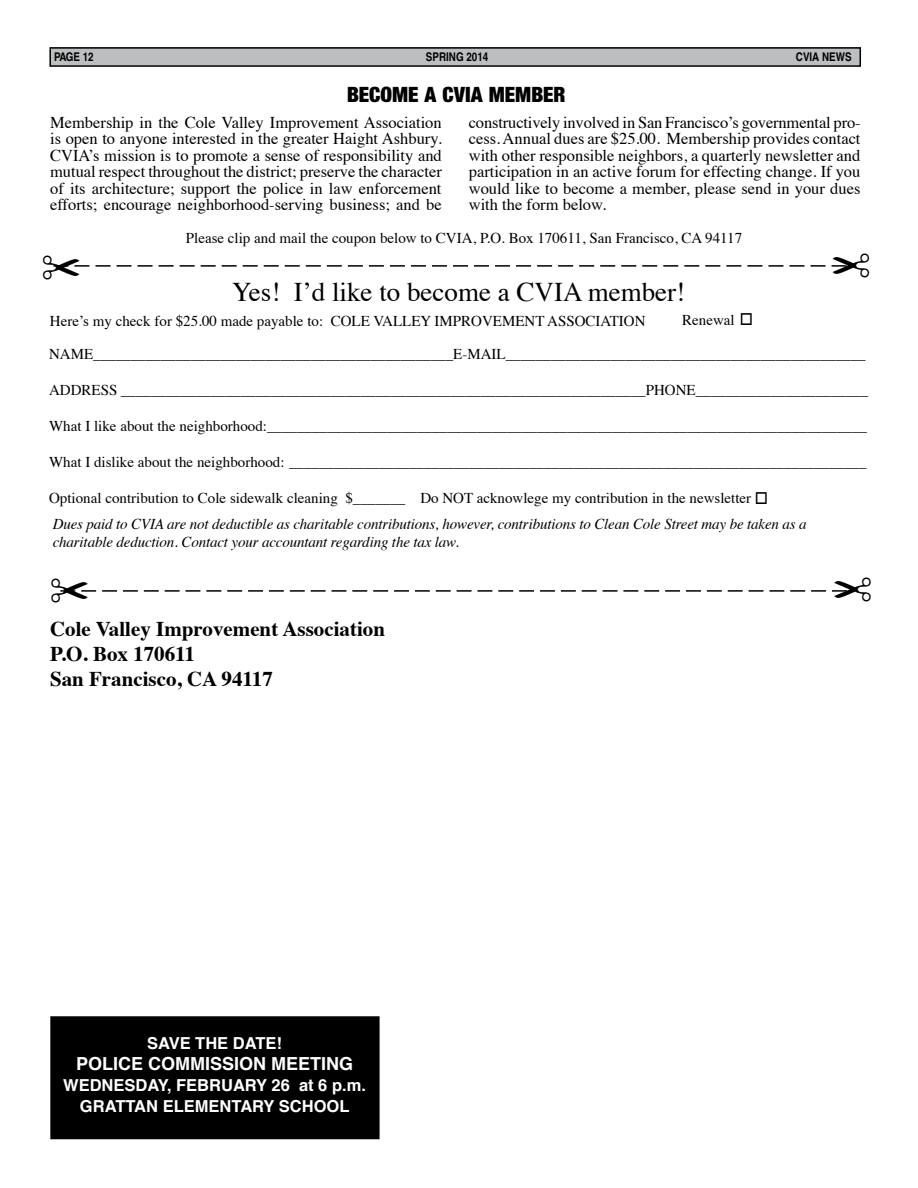
<style>
.page{position:relative;width:918px;height:1188px;background:#fff}
.page>*{position:absolute;margin:0;border:0;box-sizing:border-box;transform-origin:0 0}
.t1{font:27px "Times";color:#000}
.t2{font:700 21px/25.2px "Times";color:#000}
.t3{font:21px "Harvest";color:#000}
.t4{font:700 18px "Helvetica";color:#fff}
.t5{font:16.5px/16.5px "Times";color:#000;text-align:justify}
.t6{font:700 16.5px/21px "Helvetica";color:#fff;text-align:center}
.t7{font:15px "Times";color:#000}
.t8{font:italic 15px/18px "Times";letter-spacing:-.01em;color:#000}
.t9{font:700 condensed 12px "Helvetica";color:#000}
</style>
<div class="page">
<div style="left:50px;top:48px;width:810px;height:18px;background:#bcbec0"></div>
<div style="left:49px;top:47px;width:812px;height:20px;border:2px solid #000"></div>
<div style="left:51px;top:1017px;width:328px;height:122px;background:#000"></div>
<div style="left:50px;top:1016px;width:330px;height:123px;border:2px solid #000"></div>
<svg style="left:60px;top:590px;width:787px;height:2px"></svg>
<svg style="left:53px;top:265px;width:794px;height:2px"></svg>
<p class="t9" style="left:54px;top:49px;width:41px">PAGE 12</p>
<p class="t9" style="left:426px;top:49px;width:64px">SPRING 2014</p>
<p class="t9" style="left:796px;top:49px;width:57px">CVIA NEWS</p>
<h2 class="t3" style="left:347px;top:84px;width:219px">BECOME A CVIA MEMBER</h2>
<p class="t5" style="left:50px;top:113px;width:393px">Membership in the Cole Valley Improvement Association is open to anyone interested in the greater Haight Ashbury.<br>CVIA’s mission is to promote a sense of responsibility and mutual respect throughout the district; preserve the character of its architecture; support the police in law enforcement efforts; encourage neighborhood-serving business; and be</p>
<p class="t5" style="left:469px;top:113px;width:393px">constructively involved in San Francisco’s governmental pro&shy;cess. Annual dues are $25.00. Membership provides contact with other responsible neighbors, a quarterly newsletter and participation in an active forum for effecting change. If you would like to become a member, please send in your dues with the form below.</p>
<p class="t7" style="left:186px;top:224px;width:558px">Please clip and mail the coupon below to CVIA, P.O. Box 170611, San Francisco, CA 94117</p>
<h1 class="t1" style="left:232px;top:267px;width:455px">Yes! I’d like to become a CVIA member!</h1>
<p class="t7" style="left:50px;top:307px;width:597px">Here’s my check for $25.00 made payable to: COLE VALLEY IMPROVEMENT ASSOCIATION</p>
<p class="t7" style="left:682px;top:306px;width:72px">Renewal □</p>
<p class="t7" style="left:49px;top:340px;width:818px">NAME________________________________________________E-MAIL________________________________________________</p>
<p class="t7" style="left:49px;top:376px;width:821px">ADDRESS ______________________________________________________________________PHONE_______________________</p>
<p class="t7" style="left:49px;top:412px;width:819px">What I like about the neighborhood:________________________________________________________________________________</p>
<p class="t7" style="left:49px;top:448px;width:819px">What I dislike about the neighborhood: _____________________________________________________________________________</p>
<p class="t7" style="left:49px;top:484px;width:720px">Optional contribution to Cole sidewalk cleaning $_______ Do NOT acknowlege my contribution in the newsletter □</p>
<p class="t8" style="left:53px;top:514px;width:755px">Dues paid to CVIA are not deductible as charitable contributions, however, contributions to Clean Cole Street may be taken as a charitable deduction. Contact your accountant regarding the tax law.</p>
<h2 class="t2" style="left:50px;top:614px;width:337px">Cole Valley Improvement Association<br>P.O. Box 170611<br>San Francisco, CA 94117</h2>
<p class="t6" style="left:147px;top:1033px;width:137px">SAVE THE DATE!</p>
<p class="t4" style="left:76px;top:1049px;width:279px">POLICE COMMISSION MEETING</p>
<p class="t6" style="left:63px;top:1075px;width:304px">WEDNESDAY, FEBRUARY 26 at 6 p.m.<br>GRATTAN ELEMENTARY SCHOOL</p>
</div>
